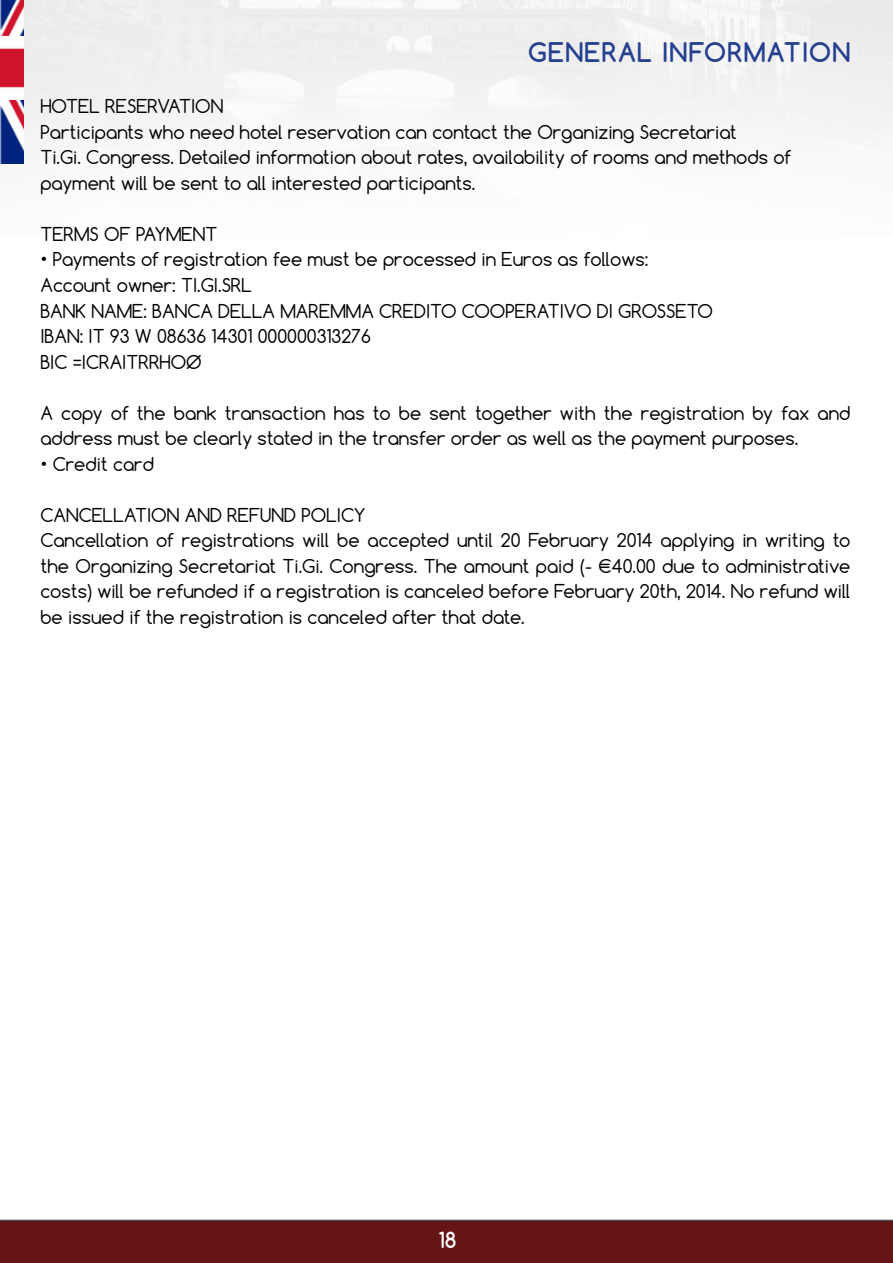
<style>
.page{position:relative;width:893px;height:1263px;background:#fff}
.page>*{position:absolute;margin:0;border:0;box-sizing:border-box;transform-origin:0 0}
.t1{font:700 25.5px "Comfortaa";letter-spacing:.05em;color:#25408f}
.t2{font:700 21px "Comfortaa";color:#fff}
.t3{font:18px/25.5px "Comfortaa";color:#000}
</style>
<div class="page">
<img style="left:0;top:0;width:893px;height:1263px">
<img style="left:0;top:0;width:23px;height:163px">
<h1 class="t1" style="left:528px;top:37px;width:324px">GENERAL INFORMATION</h1>
<p class="t3" style="left:40px;top:94px;width:752px">HOTEL RESERVATION<br>Participants who need hotel reservation can contact the Organizing Secretariat<br>Ti.Gi. Congress. Detailed information about rates, availability of rooms and methods of payment will be sent to all interested participants.</p>
<p class="t3" style="left:40px;top:221px;width:178px">TERMS OF PAYMENT</p>
<p class="t3" style="left:40px;top:247px;width:674px">• Payments of registration fee must be processed in Euros as follows:<br>Account owner: TI.GI.SRL<br>BANK NAME: BANCA DELLA MAREMMA CREDITO COOPERATIVO DI GROSSETO IBAN: IT 93 W 08636 14301 000000313276<br>BIC =ICRAITRRHOØ</p>
<p class="t3" style="left:40px;top:400px;width:812px">A copy of the bank transaction has to be sent together with the registration by fax and address must be clearly stated in the transfer order as well as the payment purposes.</p>
<p class="t3" style="left:40px;top:451px;width:115px">• Credit card</p>
<p class="t3" style="left:40px;top:502px;width:812px">CANCELLATION AND REFUND POLICY<br>Cancellation of registrations will be accepted until 20 February 2014 applying in writing to the Organizing Secretariat Ti.Gi. Congress. The amount paid (- €40.00 due to administrative costs) will be refunded if a registration is canceled before February 20th, 2014. No refund will be issued if the registration is canceled after that date.</p>
<p class="t2" style="left:439px;top:1226px;width:19px">18</p>
</div>
